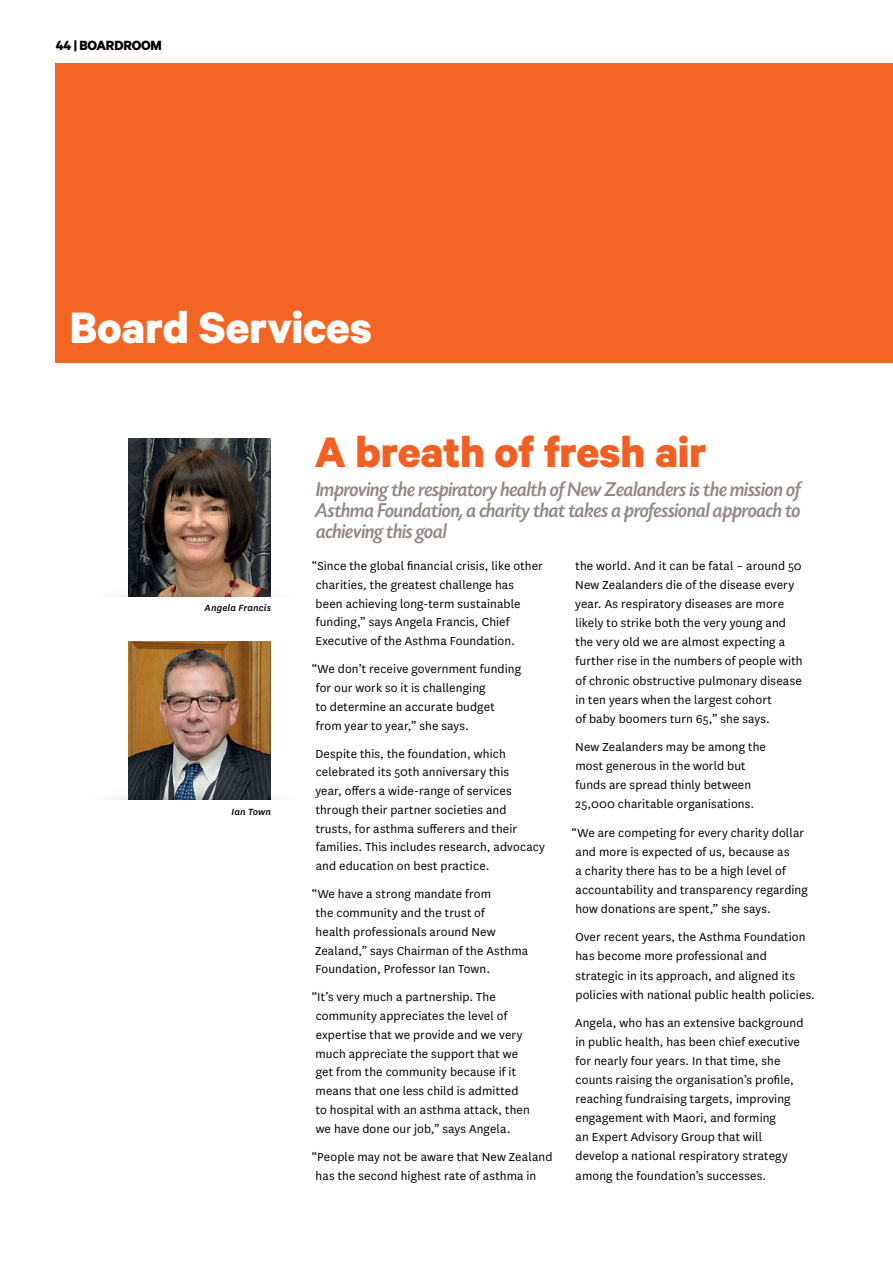
<style>
.page{position:relative;width:893px;height:1263px;background:#fff}
.page>*{position:absolute;margin:0;border:0;box-sizing:border-box;transform-origin:0 0}
.t1{font:700 49.5px "Calibre";letter-spacing:-.005em;color:#fff}
.t2{font:700 48px "Calibre";letter-spacing:-.005em;color:#f15f22}
.t3{font:italic 500 21px/21px "Today SHOP";color:#938884;text-align:justify}
.t4{font:700 15px "Calibre";letter-spacing:-.015em;color:#000}
.t5{font:13.5px/19px "National";letter-spacing:.01em;color:#000}
.t6{font:italic 500 10.5px "National";letter-spacing:.01em;color:#000}
</style>
<div class="page">
<div style="left:55px;top:64px;width:838px;height:299px;background:#f26522"></div>
<img style="left:129px;top:439px;width:141px;height:118px">
<img style="left:129px;top:641px;width:141px;height:118px">
<img style="left:115px;top:557px;width:158px;height:40px">
<img style="left:115px;top:759px;width:158px;height:40px">
<p class="t4" style="left:56px;top:36px;width:108px">44 | BOARDROOM</p>
<h1 class="t1" style="left:70px;top:297px;width:304px">Board Services</h1>
<p class="t6" style="left:205px;top:601px;width:68px">Angela Francis</p>
<p class="t6" style="left:231px;top:805px;width:41px">Ian Town</p>
<h2 class="t2" style="left:315px;top:422px;width:393px">A breath of fresh air</h2>
<h3 class="t3" style="left:315px;top:480px;width:487px">Improving the respiratory health of New Zealanders is the mission of Asthma Foundation, a charity that takes a professional approach to achieving this goal</h3>
<p class="t5" style="left:312px;top:556px;width:233px">“Since the global financial crisis, like other charities, the greatest challenge has<br>been achieving long-term sustainable funding,” says Angela Francis, Chief Executive of the Asthma Foundation.</p>
<p class="t5" style="left:312px;top:659px;width:211px">“We don’t receive government funding for our work so it is challenging<br>to determine an accurate budget<br>from year to year,” she says.</p>
<p class="t5" style="left:315px;top:743px;width:231px">Despite this, the foundation, which celebrated its 50th anniversary this<br>year, offers a wide-range of services through their partner societies and trusts, for asthma sufferers and their families. This includes research, advocacy and education on best practice.</p>
<p class="t5" style="left:312px;top:884px;width:218px">“We have a strong mandate from<br>the community and the trust of<br>health professionals around New<br>Zealand,” says Chairman of the Asthma<br>Foundation, Professor Ian Town.</p>
<p class="t5" style="left:312px;top:987px;width:220px">“It’s very much a partnership. The community appreciates the level of expertise that we provide and we very much appreciate the support that we get from the community because if it means that one less child is admitted<br>to hospital with an asthma attack, then we have done our job,” says Angela.</p>
<p class="t5" style="left:312px;top:1147px;width:242px">“People may not be aware that New Zealand has the second highest rate of asthma in</p>
<p class="t5" style="left:575px;top:556px;width:229px">the world. And it can be fatal – around 50<br>New Zealanders die of the disease every year. As respiratory diseases are more likely to strike both the very young and the very old we are almost expecting a further rise in the numbers of people with of chronic obstructive pulmonary disease in ten years when the largest cohort<br>of baby boomers turn 65,” she says.</p>
<p class="t5" style="left:575px;top:737px;width:192px">New Zealanders may be among the most generous in the world but funds are spread thinly between<br>25,000 charitable organisations.</p>
<p class="t5" style="left:572px;top:822px;width:238px">“We are competing for every charity dollar and more is expected of us, because as<br>a charity there has to be a high level of accountability and transparency regarding how donations are spent,” she says.</p>
<p class="t5" style="left:575px;top:927px;width:241px">Over recent years, the Asthma Foundation has become more professional and strategic in its approach, and aligned its policies with national public health policies.</p>
<p class="t5" style="left:575px;top:1013px;width:230px">Angela, who has an extensive background in public health, has been chief executive for nearly four years. In that time, she counts raising the organisation’s profile, reaching fundraising targets, improving engagement with Maori, and forming<br>an Expert Advisory Group that will develop a national respiratory strategy among the foundation’s successes.</p>
</div>
